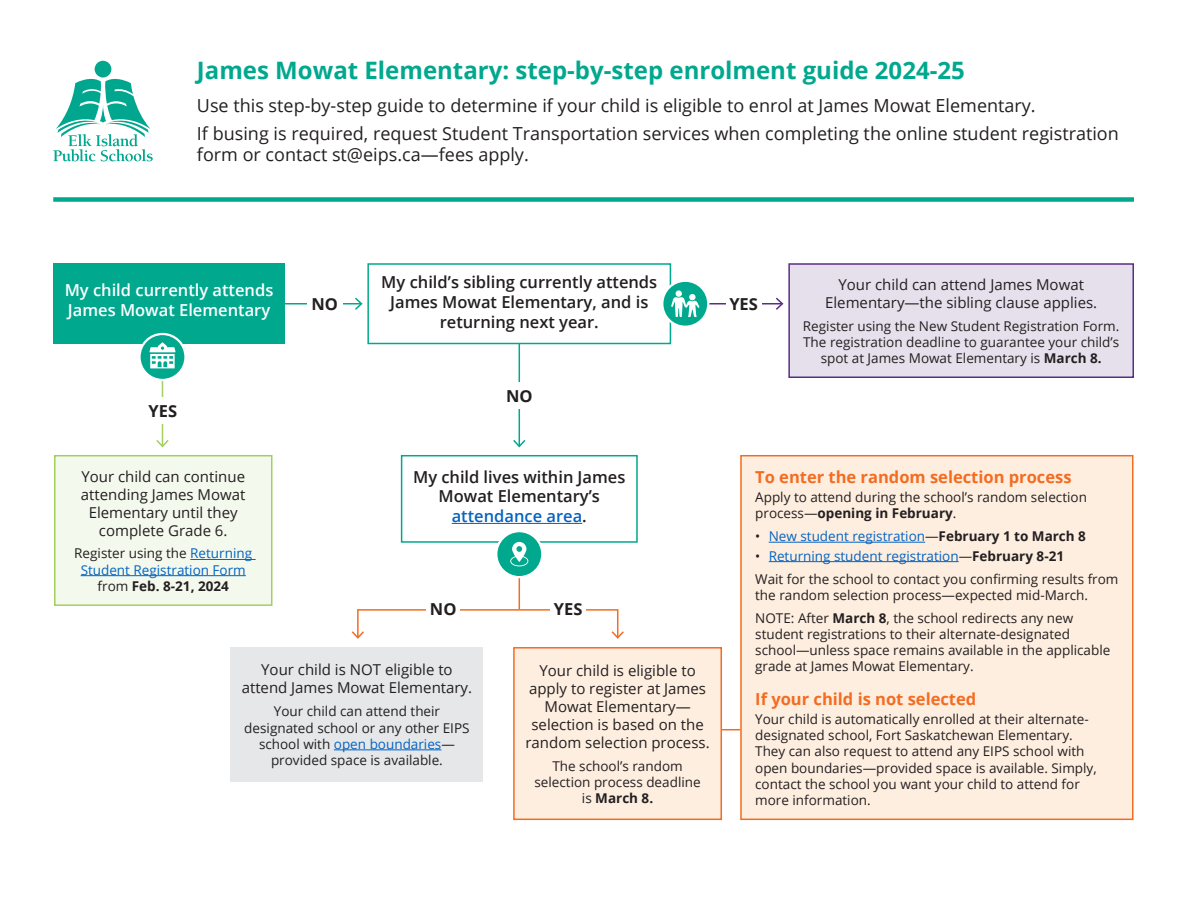
<style>
.page{position:relative;width:1188px;height:918px;background:#fff}
.page>*{position:absolute;margin:0;border:0;box-sizing:border-box;transform-origin:0 0}
.t1{font:700 24px "Open Sans";color:#00a88e}
.t2{font:18px/21.6px "Open Sans";color:#231f20}
.Subheading_11_pt{font:600 16.5px/19.8px "Open Sans";color:#231f20;text-align:center}
.Heading{font:700 16.5px "Open Sans";color:#f36c21}
.Subheading_11_pt-2{font:600 16.5px/19.8px "Open Sans";color:#fff}
.t3{font:700 16.5px "Open Sans";color:#231f20}
.Body_10_pt{font:15px/18px "Open Sans";color:#231f20;text-align:center}
.Body_9_pt{font:13.5px/16.2px "Open Sans";color:#231f20}
.Body_9_pt-2{font:13.5px/16.2px "Open Sans";color:#0563c1;text-align:center}
.s1{font-weight:700}
.s2{color:#231f20}
.s3{font-weight:700;color:#231f20}
.s4{color:#0563c1}
</style>
<div class="page">
<hr style="left:251px;top:303px;width:110px;height:1px;background:#00a88e">
<hr style="left:519px;top:342px;width:1px;height:104px;background:#00a88e">
<hr style="left:162px;top:342px;width:1px;height:104px;background:#a2cf5f">
<svg style="left:156px;top:438px;width:13px;height:10px"></svg>
<hr style="left:601px;top:303px;width:181px;height:1px;background:#5c2c86">
<svg style="left:774px;top:297px;width:10px;height:13px"></svg>
<div style="left:739px;top:455px;width:395px;height:366px;background:#feeee0"></div>
<div style="left:514px;top:648px;width:207px;height:171px;background:#feeee0"></div>
<div style="left:513px;top:647px;width:209px;height:173px;border:2px solid #f36c21"></div>
<div style="left:789px;top:264px;width:344px;height:113px;background:#e6e0ed"></div>
<div style="left:788px;top:263px;width:346px;height:115px;border:2px solid #5c2c86"></div>
<div style="left:231px;top:647px;width:252px;height:135px;background:#e6e7e9"></div>
<hr style="left:334px;top:750px;width:107px;height:1px;background:#0563c1">
<div style="left:55px;top:456px;width:217px;height:149px;background:#f4f9ed"></div>
<hr style="left:190px;top:559px;width:66px;height:1px;background:#0563c1">
<hr style="left:81px;top:575px;width:165px;height:1px;background:#0563c1">
<div style="left:54px;top:455px;width:218px;height:151px;border:2px solid #a2cf5f"></div>
<div style="left:53px;top:263px;width:232px;height:81px;background:#00a88e"></div>
<div style="left:503px;top:382px;width:33px;height:27px;background:#fff"></div>
<div style="left:146px;top:397px;width:34px;height:27px;background:#fff"></div>
<div style="left:307px;top:291px;width:36px;height:26px;background:#fff"></div>
<div style="left:726px;top:291px;width:35px;height:26px;background:#fff"></div>
<hr style="left:519px;top:532px;width:1px;height:77px;background:#f36c21">
<div style="left:357px;top:609px;width:261px;height:30px;border:2px solid #f36c21"></div>
<svg style="left:351px;top:630px;width:15px;height:9px"></svg>
<svg style="left:610px;top:630px;width:14px;height:9px"></svg>
<div style="left:426px;top:586px;width:34px;height:46px;background:#fff"></div>
<div style="left:550px;top:586px;width:36px;height:46px;background:#fff"></div>
<div style="left:95px;top:61px;width:16px;height:17px;background:#00a78e;border-radius:50%"></div>
<svg style="left:53px;top:78px;width:100px;height:83px"></svg>
<svg style="left:722px;top:729px;width:18px;height:1px"></svg>
<svg style="left:140px;top:334px;width:45px;height:46px"></svg>
<div style="left:138px;top:333px;width:49px;height:48px;border:2px solid #fff;border-radius:50%"></div>
<svg style="left:149px;top:342px;width:27px;height:26px"></svg>
<svg style="left:662px;top:281px;width:46px;height:46px"></svg>
<div style="left:661px;top:280px;width:48px;height:48px;border:2px solid #fff;border-radius:50%"></div>
<svg style="left:353px;top:263px;width:346px;height:82px"></svg>
<svg style="left:496px;top:531px;width:46px;height:46px"></svg>
<div style="left:495px;top:530px;width:48px;height:48px;border:2px solid #fff;border-radius:50%"></div>
<svg style="left:400px;top:438px;width:238px;height:128px"></svg>
<div style="left:53px;top:197px;width:1081px;height:5px;background:#00a88e"></div>
<p class="t1" style="left:197px;top:53px;width:769px">James Mowat Elementary: step-by-step enrolment guide 2024-25</p>
<p class="t2" style="left:197px;top:94px;width:840px">Use this step-by-step guide to determine if your child is eligible to enrol at James Mowat Elementary.</p>
<p class="t2" style="left:197px;top:122px;width:923px">If busing is required, request Student Transportation services when completing the online student registration form or contact st@eips.ca—fees apply.</p>
<p class="Subheading_11_pt-2" style="left:65px;top:280px;width:210px">My child currently attends<br>James Mowat Elementary</p>
<p class="t3" style="left:149px;top:399px;width:30px">YES</p>
<p class="Subheading_11_pt" style="left:381px;top:272px;width:277px">My child’s sibling currently attends<br>James Mowat Elementary, and is returning next year.</p>
<p class="t3" style="left:312px;top:292px;width:28px">NO</p>
<p class="t3" style="left:729px;top:292px;width:30px">YES</p>
<p class="t3" style="left:506px;top:384px;width:28px">NO</p>
<p class="Body_10_pt" style="left:825px;top:275px;width:274px">Your child can attend James Mowat<br>Elementary—the sibling clause applies.</p>
<p class="Body_9_pt" style="left:803px;top:317px;width:318px;text-align:center">Register using the New Student Registration Form.<br>The registration deadline to guarantee your child’s spot at James Mowat Elementary is <span class="s1">March 8.</span></p>
<p class="Body_10_pt" style="left:81px;top:467px;width:166px">Your child can continue attending James Mowat<br>Elementary until they complete Grade 6.</p>
<p class="Body_9_pt-2" style="left:74px;top:545px;width:179px"><span class="s2">Register using the</span> Returning<br>Student Registration Form <span class="s2">from</span> <span class="s3">Feb. 8-21, 2024</span></p>
<p class="Subheading_11_pt" style="left:413px;top:466px;width:214px">My child lives within James<br>Mowat Elementary’s <span class="s4">attendance area</span>.</p>
<p class="t3" style="left:430px;top:597px;width:28px">NO</p>
<p class="t3" style="left:554px;top:597px;width:30px">YES</p>
<p class="Body_10_pt" style="left:242px;top:661px;width:232px">Your child is NOT eligible to attend James Mowat Elementary.</p>
<p class="Body_9_pt" style="left:244px;top:703px;width:227px;text-align:center">Your child can attend their designated school or any other EIPS school with <span class="s4">open boundaries</span>— provided space is available.</p>
<p class="Body_10_pt" style="left:526px;top:661px;width:186px">Your child is eligible to apply to register at James<br>Mowat Elementary— selection is based on the random selection process.</p>
<p class="Body_9_pt" style="left:534px;top:757px;width:168px;text-align:center">The school’s random selection process deadline is <span class="s1">March 8.</span></p>
<p class="Heading" style="left:755px;top:465px;width:318px">To enter the random selection process</p>
<p class="Body_9_pt" style="left:755px;top:489px;width:333px">Apply to attend during the school’s random selection process—<span class="s1">opening in February</span>.</p>
<p class="Body_9_pt-2" style="left:755px;top:528px;width:332px"><span class="s2">•</span> New student registration<span class="s2">—</span><span class="s3">February 1 to March 8</span></p>
<p class="Body_9_pt-2" style="left:755px;top:547px;width:310px"><span class="s2">•</span> Returning student registration<span class="s2">—</span><span class="s3">February 8-21</span></p>
<p class="Body_9_pt" style="left:755px;top:570px;width:365px">Wait for the school to contact you confirming results from the random selection process—expected mid-March.</p>
<p class="Body_9_pt" style="left:755px;top:609px;width:357px">NOTE: After <span class="s1">March 8</span>, the school redirects any new student registrations to their alternate-designated school—unless space remains available in the applicable grade at James Mowat Elementary.</p>
<p class="Heading" style="left:755px;top:687px;width:223px">If your child is not selected</p>
<p class="Body_9_pt" style="left:755px;top:711px;width:343px">Your child is automatically enrolled at their alternate&shy;designated school, Fort Saskatchewan Elementary.<br>They can also request to attend any EIPS school with open boundaries—provided space is available. Simply, contact the school you want your child to attend for more information.</p>
</div>
